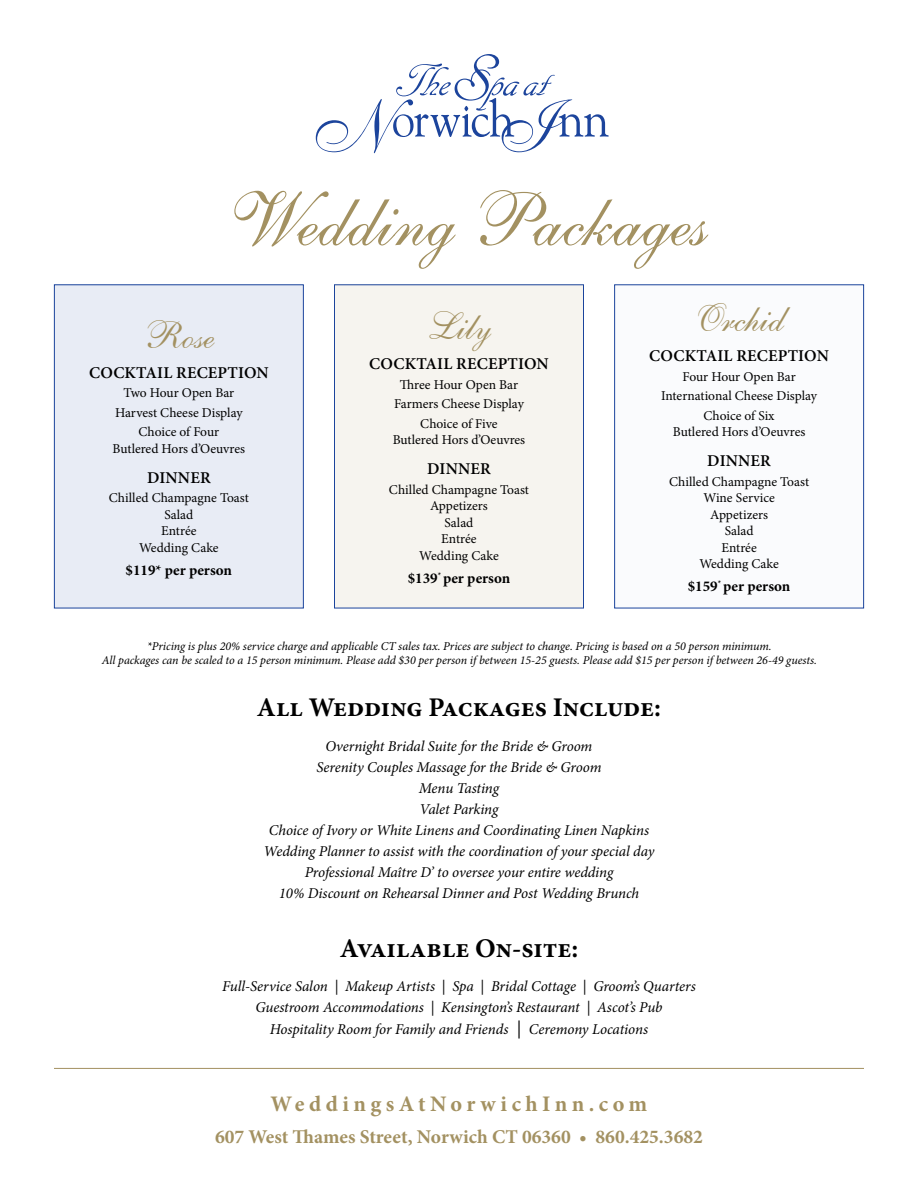
<style>
.page{position:relative;width:918px;height:1188px;background:#fff}
.page>*{position:absolute;margin:0;border:0;box-sizing:border-box;transform-origin:0 0}
.t1{font:75px "Shelley Allegro BT";color:#a39161}
.t2{font:39px "Shelley Allegro BT";color:#a39161}
.t3{font:700 27px "Minion Pro";color:#000}
.t4{font:700 22.2px "Minion Pro";letter-spacing:.19em;color:#a39161}
.t5{font:700 19.5px "Minion Pro";color:#a39161}
.t6{font:600 16.5px "Minion Pro";letter-spacing:.01em;color:#000}
.t7{font:italic 15px/21px "Minion Pro";letter-spacing:-.01em;color:#000;text-align:center}
.t8{font:700 15px "Minion Pro";color:#000}
.t9{font:13.5px/16.5px "Minion Pro";color:#000;text-align:center}
.t10{font:italic 12px/14.4px "Minion Pro";letter-spacing:-.005em;color:#000;text-align:center}
.s1{font-style:normal;font-size:18px}
</style>
<div class="page">
<svg style="left:316px;top:54px;width:293px;height:99px"></svg>
<div style="left:54px;top:285px;width:249px;height:323px;background:#e8ecf5"></div>
<div style="left:54px;top:284px;width:250px;height:324px;border:1px solid #1b449c"></div>
<div style="left:334px;top:285px;width:250px;height:323px;background:#f6f4ef"></div>
<div style="left:334px;top:284px;width:250px;height:324px;border:1px solid #1b449c"></div>
<div style="left:615px;top:285px;width:249px;height:323px;background:#fafbfd"></div>
<div style="left:614px;top:284px;width:250px;height:324px;border:1px solid #1b449c"></div>
<hr style="left:54px;top:1068px;width:810px;height:1px;background:#a39161">
<h1 class="t1" style="left:227px;top:174px;width:482px">Wedding Packages</h1>
<h2 class="t2" style="left:143px;top:311px;width:73px">Rose</h2>
<p class="t6" style="left:89px;top:361px;width:181px">COCKTAIL RECEPTION</p>
<p class="t9" style="left:115px;top:383px;width:129px;line-height:19.5px">Two Hour Open Bar<br>Harvest Cheese Display<br>Choice of Four</p>
<p class="t9" style="left:113px;top:440px;width:134px">Butlered Hors d’Oeuvres</p>
<p class="t6" style="left:147px;top:466px;width:65px">DINNER</p>
<p class="t9" style="left:109px;top:490px;width:142px">Chilled Champagne Toast<br>Salad<br>Entrée<br>Wedding Cake</p>
<p class="t8" style="left:126px;top:559px;width:108px">$119* per person</p>
<h2 class="t2" style="left:427px;top:302px;width:66px">Lily</h2>
<p class="t6" style="left:369px;top:353px;width:181px">COCKTAIL RECEPTION</p>
<p class="t9" style="left:394px;top:375px;width:131px;line-height:19.5px">Three Hour Open Bar<br>Farmers Cheese Display<br>Choice of Five</p>
<p class="t9" style="left:393px;top:432px;width:134px">Butlered Hors d’Oeuvres</p>
<p class="t6" style="left:427px;top:458px;width:65px">DINNER</p>
<p class="t9" style="left:389px;top:481px;width:142px">Chilled Champagne Toast<br>Appetizers<br>Salad<br>Entrée<br>Wedding Cake</p>
<p class="t8" style="left:408px;top:568px;width:104px">$139<sup>*</sup> per person</p>
<h2 class="t2" style="left:694px;top:294px;width:91px">Orchid</h2>
<p class="t6" style="left:649px;top:344px;width:181px">COCKTAIL RECEPTION</p>
<p class="t9" style="left:661px;top:367px;width:158px;line-height:19.5px">Four Hour Open Bar<br>International Cheese Display<br>Choice of Six</p>
<p class="t9" style="left:673px;top:424px;width:134px">Butlered Hors d’Oeuvres</p>
<p class="t6" style="left:707px;top:449px;width:65px">DINNER</p>
<p class="t9" style="left:669px;top:473px;width:142px">Chilled Champagne Toast<br>Wine Service<br>Appetizers<br>Salad<br>Entrée<br>Wedding Cake</p>
<p class="t8" style="left:688px;top:576px;width:104px">$159<sup>*</sup> per person</p>
<p class="t10" style="left:102px;top:639px;width:717px">*Pricing is plus 20% service charge and applicable CT sales tax. Prices are subject to change. Pricing is based on a 50 person minimum.<br>All packages can be scaled to a 15 person minimum. Please add $30 per person if between 15-25 guests. Please add $15 per person if between 26-49 guests.</p>
<h3 class="t3" style="left:257px;top:689px;width:406px">All Wedding Packages Include:</h3>
<p class="t7" style="left:264px;top:736px;width:392px">Overnight Bridal Suite for the Bride &amp; Groom<br>Serenity Couples Massage for the Bride &amp; Groom<br>Menu Tasting<br>Valet Parking<br>Choice of Ivory or White Linens and Coordinating Linen Napkins Wedding Planner to assist with the coordination of your special day Professional Maître D’ to oversee your entire wedding<br>10% Discount on Rehearsal Dinner and Post Wedding Brunch</p>
<h3 class="t3" style="left:340px;top:929px;width:240px">Available On-site:</h3>
<p class="t7" style="left:222px;top:976px;width:475px">Full-Service Salon | Makeup Artists | Spa | Bridal Cottage | Groom’s Quarters<br>Guestroom Accommodations | Kensington’s Restaurant | Ascot’s Pub<br>Hospitality Room for Family and Friends <span class="s1">|</span> Ceremony Locations</p>
<h3 class="t4" style="left:271px;top:1088px;width:378px">WeddingsAtNorwichInn.com</h3>
<h3 class="t5" style="left:215px;top:1123px;width:489px">607 West Thames Street, Norwich CT 06360 • 860.425.3682</h3>
</div>
